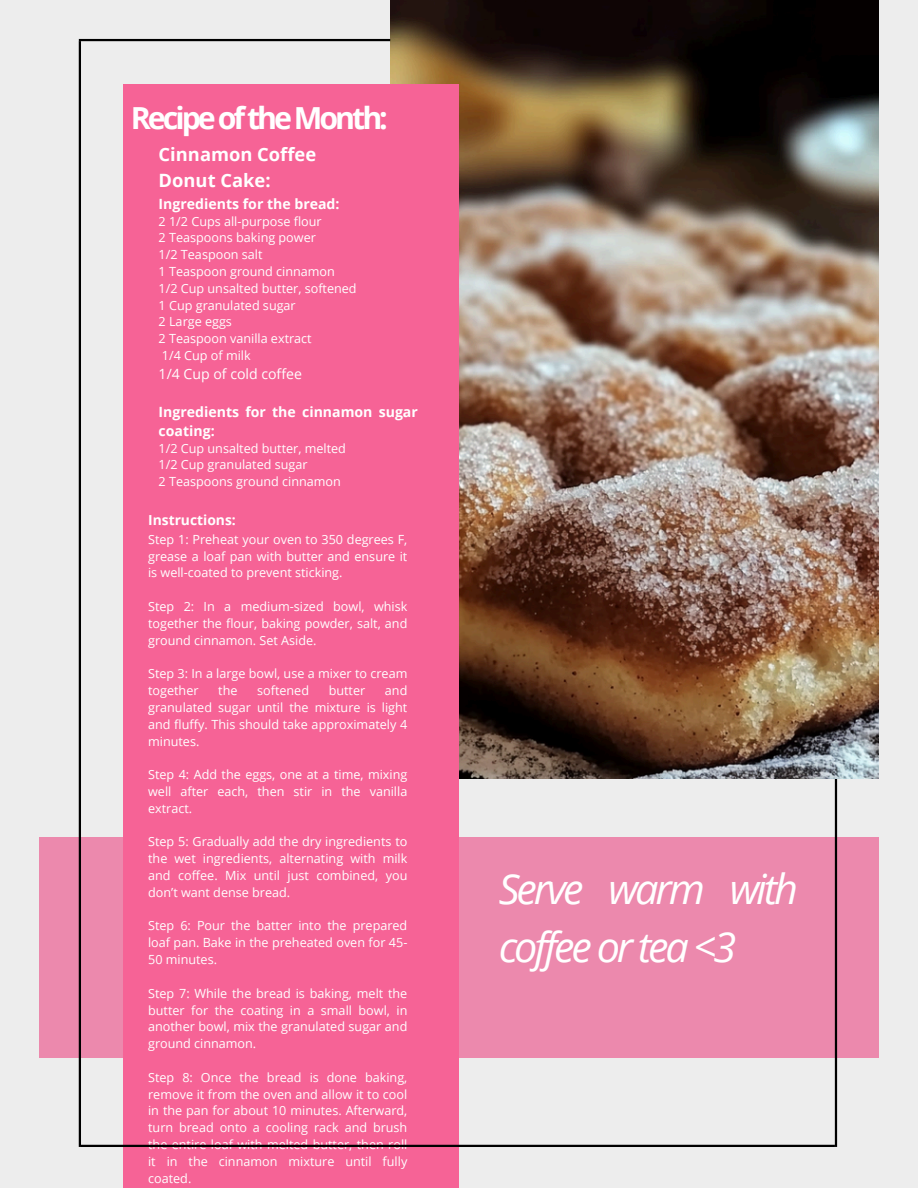
<style>
.page{position:relative;width:918px;height:1188px;background:#ededed}
.page>*{position:absolute;margin:0;border:0;box-sizing:border-box;transform-origin:0 0}
.t1{font:italic 41.4px/57.3px "Open Sans";letter-spacing:-.075em;color:#fff}
.t2{font:700 30.45px "Open Sans";letter-spacing:-.1em;color:#fff}
.t3{font:700 18.3px/25.3px "Open Sans";color:#fff}
.t4{font:700 14.1px/18.9px "Open Sans";color:#fff}
.t5{font:14.1px "Open Sans";color:#fff}
.t6{font:700 13.8px "Open Sans";color:#fff}
.t7{font:12.6px/16.8px "Open Sans";color:#fff;text-align:justify}
</style>
<div class="page">
<div style="left:39px;top:837px;width:840px;height:221px;background:#ec89ad"></div>
<hr style="left:835px;top:393px;width:2px;height:754px;background:#000">
<img style="left:390px;top:0;width:488px;height:778px">
<hr style="left:79px;top:41px;width:2px;height:1106px;background:#000">
<div style="left:123px;top:84px;width:336px;height:1104px;background:#f66396"></div>
<hr style="left:79px;top:39px;width:311px;height:2px;background:#000">
<hr style="left:81px;top:1145px;width:754px;height:2px;background:#000">
<p class="t2" style="left:131px;top:96px;width:259px">Recipe ofthe Month:</p>
<p class="t3" style="left:159px;top:141px;width:159px">Cinnamon Coffee<br>Donut Cake:</p>
<p class="t4" style="left:159px;top:194px;width:182px">Ingredients for the bread:</p>
<p class="t7" style="left:159px;top:212px;width:165px">2 1/2 Cups all-purpose flour</p>
<p class="t7" style="left:159px;top:229px;width:159px">2 Teaspoons baking power</p>
<p class="t7" style="left:159px;top:246px;width:105px">1/2 Teaspoon salt</p>
<p class="t7" style="left:159px;top:263px;width:178px">1 Teaspoon ground cinnamon</p>
<p class="t7" style="left:159px;top:280px;width:200px">1/2 Cup unsalted butter, softened</p>
<p class="t7" style="left:159px;top:296px;width:139px">1 Cup granulated sugar</p>
<h5 class="t7" style="left:159px;top:313px;width:75px">2 Large eggs</h5>
<p class="t7" style="left:159px;top:330px;width:155px">2 Teaspoon vanilla extract</p>
<p class="t7" style="left:162px;top:347px;width:90px">1/4 Cup of milk</p>
<p class="t5" style="left:159px;top:364px;width:145px">1/4 Cup of cold coffee</p>
<p class="t4" style="left:159px;top:402px;width:261px">Ingredients for the cinnamon sugar coating:</p>
<p class="t7" style="left:159px;top:439px;width:189px;text-align:left">1/2 Cup unsalted butter, melted<br>1/2 Cup granulated sugar<br>2 Teaspoons ground cinnamon</p>
<p class="t6" style="left:148px;top:510px;width:89px">Instructions:</p>
<p class="t7" style="left:148px;top:530px;width:261px">Step 1: Preheat your oven to 350 degrees F, grease a loaf pan with butter and ensure it is well-coated to prevent sticking.</p>
<p class="t7" style="left:148px;top:598px;width:261px">Step 2: In a medium-sized bowl, whisk together the flour, baking powder, salt, and ground cinnamon. Set Aside.</p>
<p class="t7" style="left:148px;top:665px;width:261px">Step 3: In a large bowl, use a mixer to cream together</p>
<p class="t7" style="left:218px;top:682px;width:21px">the</p>
<p class="t7" style="left:257px;top:682px;width:53px">softened</p>
<p class="t7" style="left:329px;top:682px;width:38px">butter</p>
<p class="t7" style="left:148px;top:682px;width:261px;text-indent:237px">and granulated sugar until the mixture is light and fluffy. This should take approximately 4 minutes.</p>
<h2 class="t7" style="left:148px;top:766px;width:261px">Step 4: Add the eggs, one at a time, mixing well after each, then stir in the vanilla extract.</h2>
<p class="t7" style="left:148px;top:833px;width:261px">Step 5: Gradually add the dry ingredients to the wet ingredients, alternating with milk and coffee. Mix until just combined, you don’t want dense bread.</p>
<p class="t7" style="left:148px;top:917px;width:261px">Step 6: Pour the batter into the prepared loaf pan. Bake in the preheated oven for 45- 50 minutes.</p>
<p class="t7" style="left:148px;top:984px;width:261px">Step 7: While the bread is baking, melt the butter for the coating in a small bowl, in another bowl, mix the granulated sugar and ground cinnamon.</p>
<p class="t7" style="left:148px;top:1069px;width:261px">Step 8: Once the bread is done baking, remove it from the oven and allow it to cool in the pan for about 10 minutes. Afterward, turn bread onto a cooling rack and brush the entire loaf with melted butter, then roll it in the cinnamon mixture until fully coated.</p>
<p class="t1" style="left:499px;top:860px;width:301px">Serve warm with cof ee or tea &lt;3</p>
</div>
